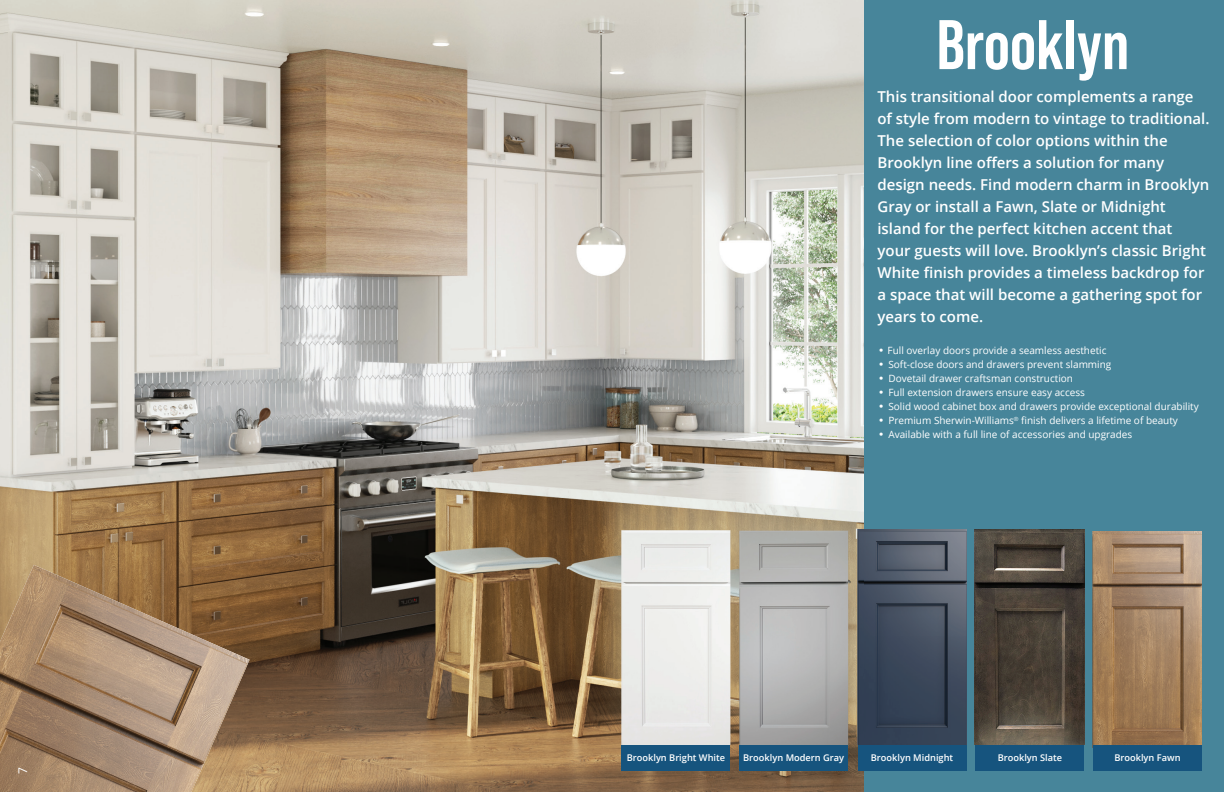
<style>
.page{position:relative;width:1224px;height:792px;background:#fff}
.page>*{position:absolute;margin:0;border:0;box-sizing:border-box;transform-origin:0 0}
.t1{font:700 70px "Bebas Neue Pro";color:#fff}
.t2{font:600 15px/22px "Open Sans";color:#fff}
.t3{font:12px "Open Sans";color:#fff}
.t4{font:10px "Open Sans";color:#fff}
.t5{font:600 9.2px "Open Sans";color:#fff}
.s1{font-family:"Futura";font-weight:700}
</style>
<div class="page">
<img style="left:0;top:0;width:864px;height:792px">
<div style="left:864px;top:0;width:360px;height:792px;background:#47859a"></div>
<img style="left:0;top:565px;width:250px;height:227px">
<img style="left:621px;top:530px;width:109px;height:215px">
<div style="left:621px;top:745px;width:109px;height:26px;background:#16547e"></div>
<img style="left:739px;top:531px;width:109px;height:214px">
<div style="left:739px;top:745px;width:109px;height:26px;background:#16547e"></div>
<img style="left:1093px;top:531px;width:109px;height:214px">
<div style="left:1093px;top:745px;width:109px;height:26px;background:#16547e"></div>
<img style="left:857px;top:529px;width:109px;height:216px">
<div style="left:858px;top:745px;width:109px;height:26px;background:#16547e"></div>
<img style="left:975px;top:529px;width:109px;height:216px">
<div style="left:975px;top:745px;width:109px;height:26px;background:#16547e"></div>
<p class="t3" style="left:15px;top:774px;width:8px;rotate:-90deg">7</p>
<h1 class="t1" style="left:937px;top:5px;width:194px">Brooklyn</h1>
<p class="t2" style="left:877px;top:85px;width:334px">This transitional door complements a range of style from modern to vintage to traditional.<br>The selection of color options within the Brooklyn line offers a solution for many design needs. Find modern charm in Brooklyn Gray or install a Fawn, Slate or Midnight island for the perfect kitchen accent that<br>your guests will love. Brooklyn’s classic Bright White finish provides a timeless backdrop for a space that will become a gathering spot for years to come.</p>
<p class="t4" style="left:877px;top:344px;width:231px"><span class="s1">•</span> Full overlay doors provide a seamless aesthetic</p>
<p class="t4" style="left:877px;top:358px;width:235px"><span class="s1">•</span> Soft-close doors and drawers prevent slamming</p>
<p class="t4" style="left:877px;top:372px;width:197px"><span class="s1">•</span> Dovetail drawer craftsman construction</p>
<p class="t4" style="left:877px;top:386px;width:209px"><span class="s1">•</span> Full extension drawers ensure easy access</p>
<p class="t4" style="left:877px;top:400px;width:323px"><span class="s1">•</span> Solid wood cabinet box and drawers provide exceptional durability</p>
<p class="t4" style="left:877px;top:414px;width:302px"><span class="s1">•</span> Premium Sherwin-Williams<sup>®</sup> finish delivers a lifetime of beauty</p>
<p class="t4" style="left:877px;top:428px;width:256px"><span class="s1">•</span> Available with a full line of accessories and upgrades</p>
<p class="t5" style="left:627px;top:752px;width:100px">Brooklyn Bright White</p>
<p class="t5" style="left:743px;top:752px;width:103px">Brooklyn Modern Gray</p>
<p class="t5" style="left:871px;top:752px;width:84px">Brooklyn Midnight</p>
<p class="t5" style="left:998px;top:752px;width:66px">Brooklyn Slate</p>
<p class="t5" style="left:1114px;top:752px;width:68px">Brooklyn Fawn</p>
</div>
